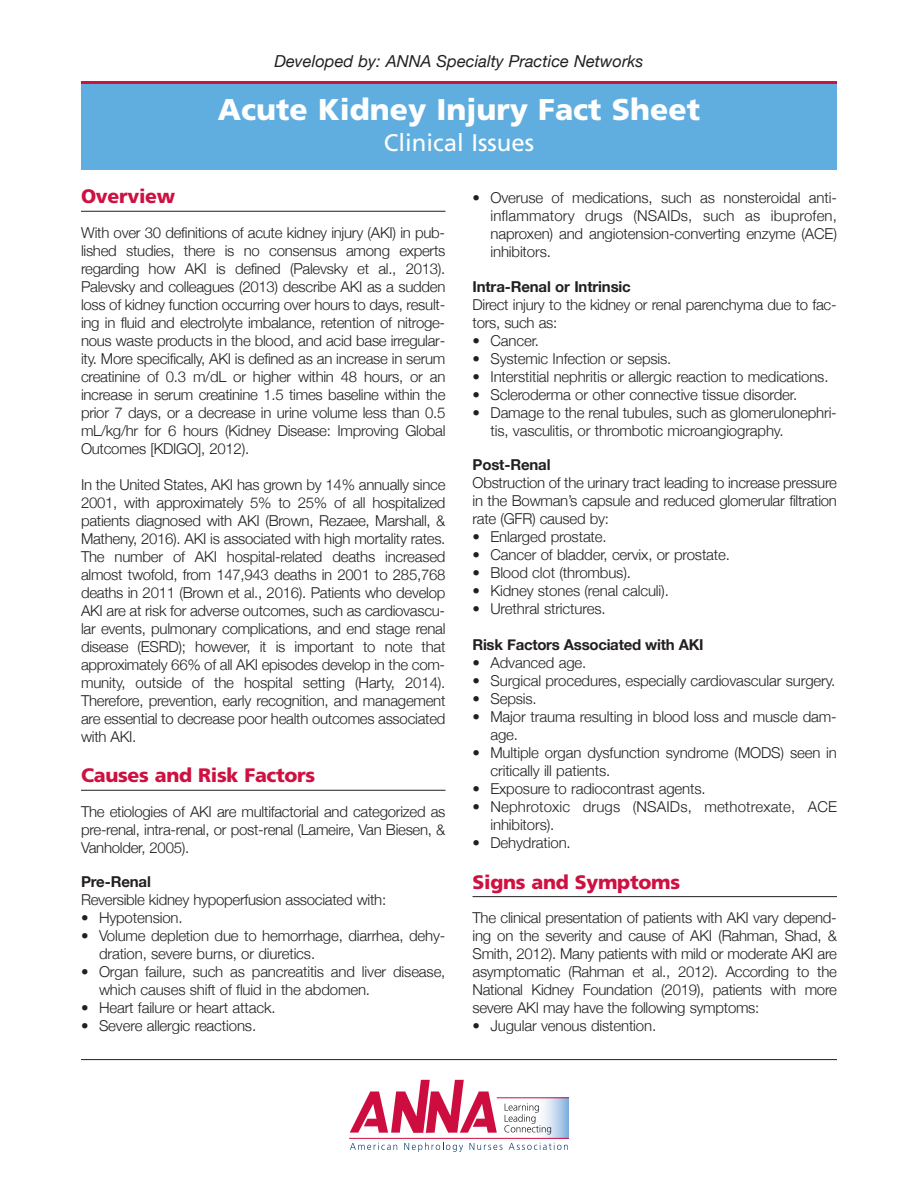
<style>
.page{position:relative;width:918px;height:1188px;background:#fff}
.page>*{position:absolute;margin:0;border:0;box-sizing:border-box;transform-origin:0 0}
.t1{font:900 30px "Frutiger";color:#fff}
.t2{font:24px "Frutiger";color:#fff}
.t3{font:900 19.5px "Frutiger";letter-spacing:-.015em;color:#cd1141}
.t4{font:italic 16.5px "Helvetica Neue";color:#231f20}
.t5{font:300 15px/18px "Helvetica Neue";letter-spacing:-.01em;color:#231f20;text-align:justify}
.t6{font:700 15px "Helvetica Neue";letter-spacing:-.01em;color:#231f20}
.t7{font:300 15px/18px "Helvetica Neue";letter-spacing:.01em;color:#231f20}
</style>
<div class="page">
<hr style="left:81px;top:211px;width:365px;height:1px;background:#231f20">
<hr style="left:81px;top:790px;width:365px;height:1px;background:#231f20">
<svg style="left:350px;top:1080px;width:147px;height:53px"></svg>
<svg style="left:350px;top:1143px;width:47px;height:7px"></svg>
<svg style="left:404px;top:1142px;width:59px;height:10px"></svg>
<svg style="left:470px;top:1143px;width:33px;height:7px"></svg>
<svg style="left:509px;top:1143px;width:59px;height:7px"></svg>
<img style="left:534px;top:1098px;width:35px;height:40px">
<svg style="left:504px;top:1103px;width:47px;height:31px"></svg>
<hr style="left:349px;top:1138px;width:220px;height:1px;background:#cd0d40">
<hr style="left:497px;top:1097px;width:72px;height:1px;background:#cd0d40">
<hr style="left:81px;top:1059px;width:756px;height:1px;background:#231f20">
<div style="left:81px;top:81px;width:756px;height:88px;background:#60aee0"></div>
<hr style="left:81px;top:81px;width:756px;height:3px;background:#cd1141">
<hr style="left:472px;top:896px;width:365px;height:1px;background:#231f20">
<p class="t4" style="left:275px;top:51px;width:370px">Developed by: ANNA Specialty Practice Networks</p>
<h1 class="t1" style="left:218px;top:97px;width:484px">Acute Kidney Injury Fact Sheet</h1>
<h2 class="t2" style="left:384px;top:133px;width:152px">Clinical Issues</h2>
<h3 class="t3" style="left:81px;top:189px;width:96px">Overview</h3>
<p class="t5" style="left:81px;top:223px;width:366px">With over 30 definitions of acute kidney injury (AKI) in pub&shy;lished studies, there is no consensus among experts regarding how AKI is defined (Palevsky et al., 2013).<br>Palevsky and colleagues (2013) describe AKI as a sudden loss of kidney function occurring over hours to days, result&shy;ing in fluid and electrolyte imbalance, retention of nitroge&shy;nous waste products in the blood, and acid base irregular&shy;ity. More specifically, AKI is defined as an increase in serum creatinine of 0.3 m/dL or higher within 48 hours, or an increase in serum creatinine 1.5 times baseline within the prior 7 days, or a decrease in urine volume less than 0.5 mL/kg/hr for 6 hours (Kidney Disease: Improving Global Outcomes [KDIGO], 2012).</p>
<p class="t5" style="left:81px;top:475px;width:366px">In the United States, AKI has grown by 14% annually since 2001, with approximately 5% to 25% of all hospitalized patients diagnosed with AKI (Brown, Rezaee, Marshall, &amp; Matheny, 2016). AKI is associated with high mortality rates.<br>The number of AKI hospital-related deaths increased almost twofold, from 147,943 deaths in 2001 to 285,768 deaths in 2011 (Brown et al., 2016). Patients who develop AKI are at risk for adverse outcomes, such as cardiovascu&shy;lar events, pulmonary complications, and end stage renal disease (ESRD); however, it is important to note that approximately 66% of all AKI episodes develop in the com&shy;munity, outside of the hospital setting (Harty, 2014).<br>Therefore, prevention, early recognition, and management are essential to decrease poor health outcomes associated with AKI.</p>
<h3 class="t3" style="left:81px;top:768px;width:236px">Causes and Risk Factors</h3>
<p class="t5" style="left:81px;top:802px;width:366px">The etiologies of AKI are multifactorial and categorized as pre-renal, intra-renal, or post-renal (Lameire, Van Biesen, &amp; Vanholder, 2005).</p>
<p class="t6" style="left:81px;top:873px;width:71px">Pre-Renal</p>
<p class="t5" style="left:81px;top:891px;width:307px">Reversible kidney hypoperfusion associated with:</p>
<p class="t5" style="left:81px;top:909px;width:103px">• Hypotension.</p>
<p class="t5" style="left:99px;top:927px;width:348px;text-indent:-18px">• Volume depletion due to hemorrhage, diarrhea, dehy&shy;dration, severe burns, or diuretics.</p>
<p class="t5" style="left:99px;top:963px;width:348px;text-indent:-18px">• Organ failure, such as pancreatitis and liver disease, which causes shift of fluid in the abdomen.</p>
<p class="t5" style="left:81px;top:999px;width:196px">• Heart failure or heart attack.</p>
<p class="t5" style="left:81px;top:1017px;width:177px">• Severe allergic reactions.</p>
<p class="t5" style="left:490px;top:189px;width:348px;text-indent:-18px">• Overuse of medications, such as nonsteroidal anti&shy;inflammatory drugs (NSAIDs, such as ibuprofen, naproxen) and angiotension-converting enzyme (ACE) inhibitors.</p>
<p class="t6" style="left:472px;top:277px;width:160px">Intra-Renal or Intrinsic</p>
<p class="t5" style="left:472px;top:295px;width:366px">Direct injury to the kidney or renal parenchyma due to fac&shy;tors, such as:</p>
<p class="t5" style="left:472px;top:331px;width:68px">• Cancer.</p>
<p class="t5" style="left:472px;top:349px;width:200px">• Systemic Infection or sepsis.</p>
<p class="t5" style="left:472px;top:367px;width:358px">• Interstitial nephritis or allergic reaction to medications.</p>
<p class="t5" style="left:472px;top:385px;width:326px">• Scleroderma or other connective tissue disorder.</p>
<p class="t5" style="left:490px;top:403px;width:348px;text-indent:-18px">• Damage to the renal tubules, such as glomerulonephri&shy;tis, vasculitis, or thrombotic microangiography.</p>
<p class="t6" style="left:472px;top:456px;width:80px">Post-Renal</p>
<p class="t5" style="left:472px;top:474px;width:366px">Obstruction of the urinary tract leading to increase pressure in the Bowman’s capsule and reduced glomerular filtration rate (GFR) caused by:</p>
<p class="t5" style="left:472px;top:528px;width:136px">• Enlarged prostate.</p>
<p class="t5" style="left:472px;top:546px;width:259px">• Cancer of bladder, cervix, or prostate.</p>
<p class="t5" style="left:472px;top:564px;width:160px">• Blood clot (thrombus).</p>
<p class="t5" style="left:472px;top:582px;width:198px">• Kidney stones (renal calculi).</p>
<p class="t5" style="left:472px;top:600px;width:135px">• Urethral strictures.</p>
<p class="t6" style="left:472px;top:636px;width:233px">Risk Factors Associated with AKI</p>
<p class="t5" style="left:472px;top:654px;width:115px">• Advanced age.</p>
<p class="t5" style="left:472px;top:672px;width:364px">• Surgical procedures, especially cardiovascular surgery.</p>
<p class="t5" style="left:472px;top:690px;width:66px">• Sepsis.</p>
<p class="t5" style="left:490px;top:708px;width:348px;text-indent:-18px">• Major trauma resulting in blood loss and muscle dam&shy;age.</p>
<p class="t5" style="left:490px;top:744px;width:348px;text-indent:-18px">• Multiple organ dysfunction syndrome (MODS) seen in critically ill patients.</p>
<p class="t5" style="left:472px;top:780px;width:235px">• Exposure to radiocontrast agents.</p>
<p class="t7" style="left:490px;top:798px;width:348px;text-indent:-18px">• Nephrotoxic drugs (NSAIDs, methotrexate, ACE inhibitors).</p>
<p class="t5" style="left:472px;top:834px;width:100px">• Dehydration.</p>
<h3 class="t3" style="left:472px;top:874px;width:209px">Signs and Symptoms</h3>
<p class="t5" style="left:472px;top:909px;width:366px">The clinical presentation of patients with AKI vary depend&shy;ing on the severity and cause of AKI (Rahman, Shad, &amp; Smith, 2012). Many patients with mild or moderate AKI are asymptomatic (Rahman et al., 2012). According to the National Kidney Foundation (2019), patients with more severe AKI may have the following symptoms:</p>
<p class="t5" style="left:472px;top:1017px;width:185px">• Jugular venous distention.</p>
</div>
